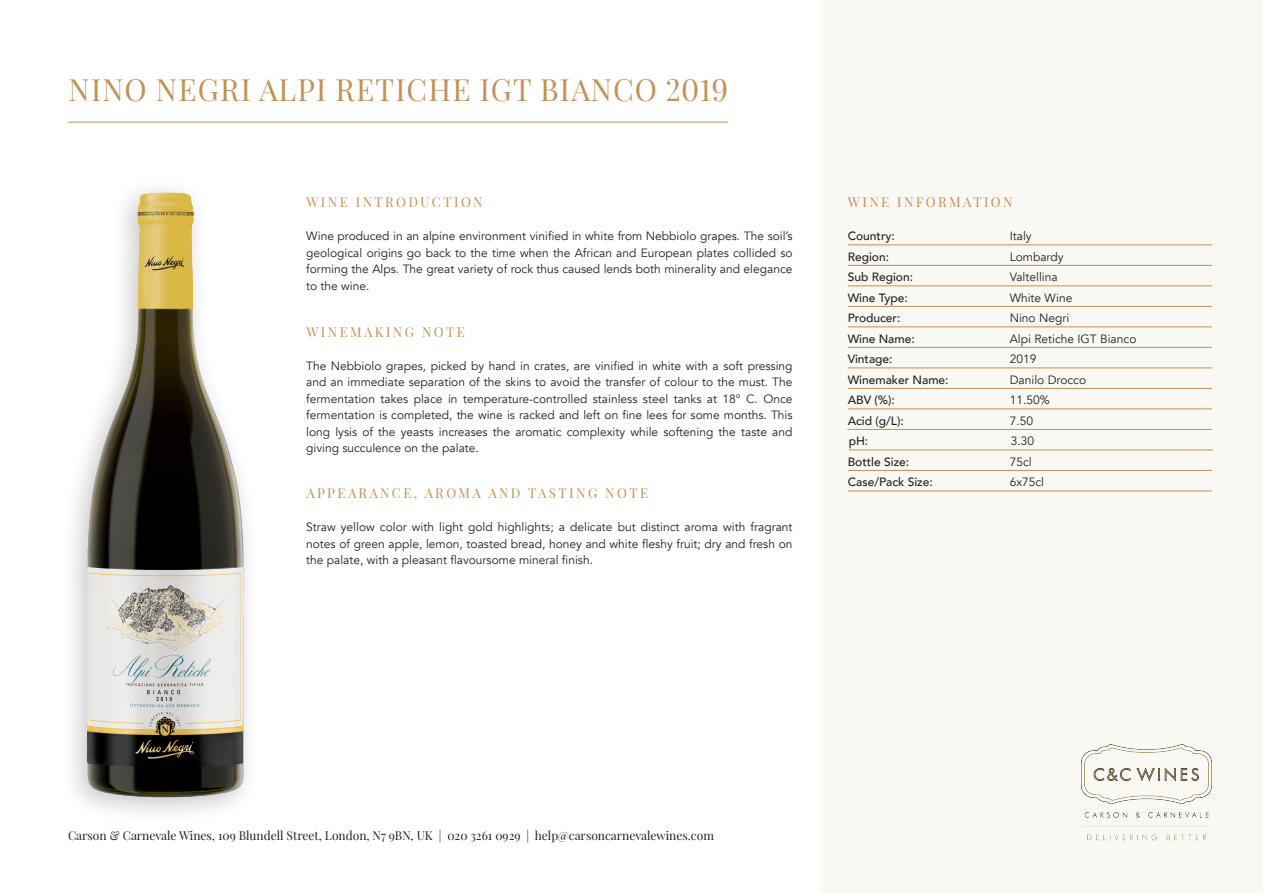
<style>
.page{position:relative;width:1263px;height:893px;background:#fff}
.page>*{position:absolute;margin:0;border:0;box-sizing:border-box;transform-origin:0 0}
.t1{font:30px "Playfair Display";letter-spacing:.04em;color:#c39157}
.t2{font:13.35px "Playfair Display";letter-spacing:.18em;color:#c39157}
.t3{font:12px/16.5px "Avenir";color:#231f20;text-align:justify}
.t4{font:500 12px "Avenir";color:#231f20}
.t5{font:12px "Playfair Display";color:#231f20}
</style>
<div class="page">
<div style="left:820px;top:0;width:443px;height:893px;background:#faf8f3"></div>
<img style="left:1081px;top:744px;width:131px;height:97px">
<hr style="left:68px;top:122px;width:660px;height:1px;background:#c39157">
<hr style="left:848px;top:245px;width:364px;height:1px;background:#c39157">
<hr style="left:848px;top:265px;width:364px;height:1px;background:#c39157">
<hr style="left:848px;top:286px;width:364px;height:1px;background:#c39157">
<hr style="left:848px;top:327px;width:364px;height:1px;background:#c39157">
<hr style="left:848px;top:388px;width:364px;height:1px;background:#c39157">
<hr style="left:848px;top:470px;width:364px;height:1px;background:#c39157">
<hr style="left:848px;top:347px;width:364px;height:1px;background:#c39157">
<hr style="left:848px;top:368px;width:364px;height:1px;background:#c39157">
<hr style="left:848px;top:409px;width:364px;height:1px;background:#c39157">
<hr style="left:848px;top:429px;width:364px;height:1px;background:#c39157">
<hr style="left:849px;top:450px;width:364px;height:1px;background:#c39157">
<hr style="left:848px;top:306px;width:364px;height:1px;background:#c39157">
<hr style="left:848px;top:491px;width:364px;height:1px;background:#c39157">
<div style="left:60px;top:177px;width:200px;height:648px;background:#231f20;opacity:.25"></div>
<img style="left:88px;top:193px;width:155px;height:605px">
<p class="t1" style="left:69px;top:66px;width:661px">NINO NEGRI ALPI RETICHE IGT BIANCO 2019</p>
<p class="t2" style="left:306px;top:192px;width:178px">WINE INTRODUCTION</p>
<p class="t3" style="left:306px;top:228px;width:488px">Wine produced in an alpine environment vinified in white from Nebbiolo grapes. The soil’s geological origins go back to the time when the African and European plates collided so forming the Alps. The great variety of rock thus caused lends both minerality and elegance to the wine.</p>
<p class="t2" style="left:306px;top:321px;width:160px">WINEMAKING NOTE</p>
<p class="t3" style="left:306px;top:358px;width:488px">The Nebbiolo grapes, picked by hand in crates, are vinified in white with a soft pressing and an immediate separation of the skins to avoid the transfer of colour to the must. The fermentation takes place in temperature-controlled stainless steel tanks at 18° C. Once fermentation is completed, the wine is racked and left on fine lees for some months. This long lysis of the yeasts increases the aromatic complexity while softening the taste and giving succulence on the palate.</p>
<p class="t2" style="left:306px;top:483px;width:343px">APPEARANCE, AROMA AND TASTING NOTE</p>
<p class="t3" style="left:306px;top:519px;width:488px">Straw yellow color with light gold highlights; a delicate but distinct aroma with fragrant notes of green apple, lemon, toasted bread, honey and white fleshy fruit; dry and fresh on the palate, with a pleasant flavoursome mineral finish.</p>
<p class="t2" style="left:848px;top:192px;width:166px">WINE INFORMATION</p>
<p class="t4" style="left:848px;top:226px;width:49px">Country:</p>
<p class="t3" style="left:1010px;top:228px;width:24px">Italy</p>
<p class="t4" style="left:848px;top:246px;width:43px">Region:</p>
<p class="t3" style="left:1010px;top:249px;width:55px">Lombardy</p>
<p class="t4" style="left:848px;top:267px;width:67px">Sub Region:</p>
<p class="t3" style="left:1010px;top:269px;width:49px">Valtellina</p>
<p class="t4" style="left:848px;top:308px;width:54px">Producer:</p>
<p class="t3" style="left:1010px;top:310px;width:61px">Nino Negri</p>
<p class="t4" style="left:848px;top:287px;width:61px">Wine Type:</p>
<p class="t3" style="left:1010px;top:290px;width:64px">White Wine</p>
<p class="t4" style="left:848px;top:328px;width:69px">Wine Name:</p>
<p class="t3" style="left:1010px;top:331px;width:128px">Alpi Retiche IGT Bianco</p>
<p class="t4" style="left:848px;top:349px;width:46px">Vintage:</p>
<p class="t3" style="left:1010px;top:351px;width:28px">2019</p>
<p class="t4" style="left:848px;top:390px;width:49px">ABV (%):</p>
<p class="t3" style="left:1010px;top:392px;width:42px">11.50%</p>
<p class="t4" style="left:848px;top:410px;width:58px">Acid (g/L):</p>
<p class="t3" style="left:1010px;top:413px;width:25px">7.50</p>
<p class="t4" style="left:849px;top:431px;width:21px">pH:</p>
<p class="t3" style="left:1011px;top:433px;width:25px">3.30</p>
<p class="t4" style="left:848px;top:369px;width:102px">Winemaker Name:</p>
<p class="t3" style="left:1010px;top:372px;width:78px">Danilo Drocco</p>
<p class="t4" style="left:848px;top:451px;width:63px">Bottle Size:</p>
<p class="t3" style="left:1010px;top:454px;width:24px">75cl</p>
<p class="t4" style="left:848px;top:472px;width:87px">Case/Pack Size:</p>
<p class="t3" style="left:1010px;top:474px;width:36px">6x75cl</p>
<p class="t5" style="left:68px;top:826px;width:647px">Carson &amp; Carnevale Wines, 109 Blundell Street, London, N7 9BN, UK | 020 3261 0929 | help@carsoncarnevalewines.com</p>
</div>
